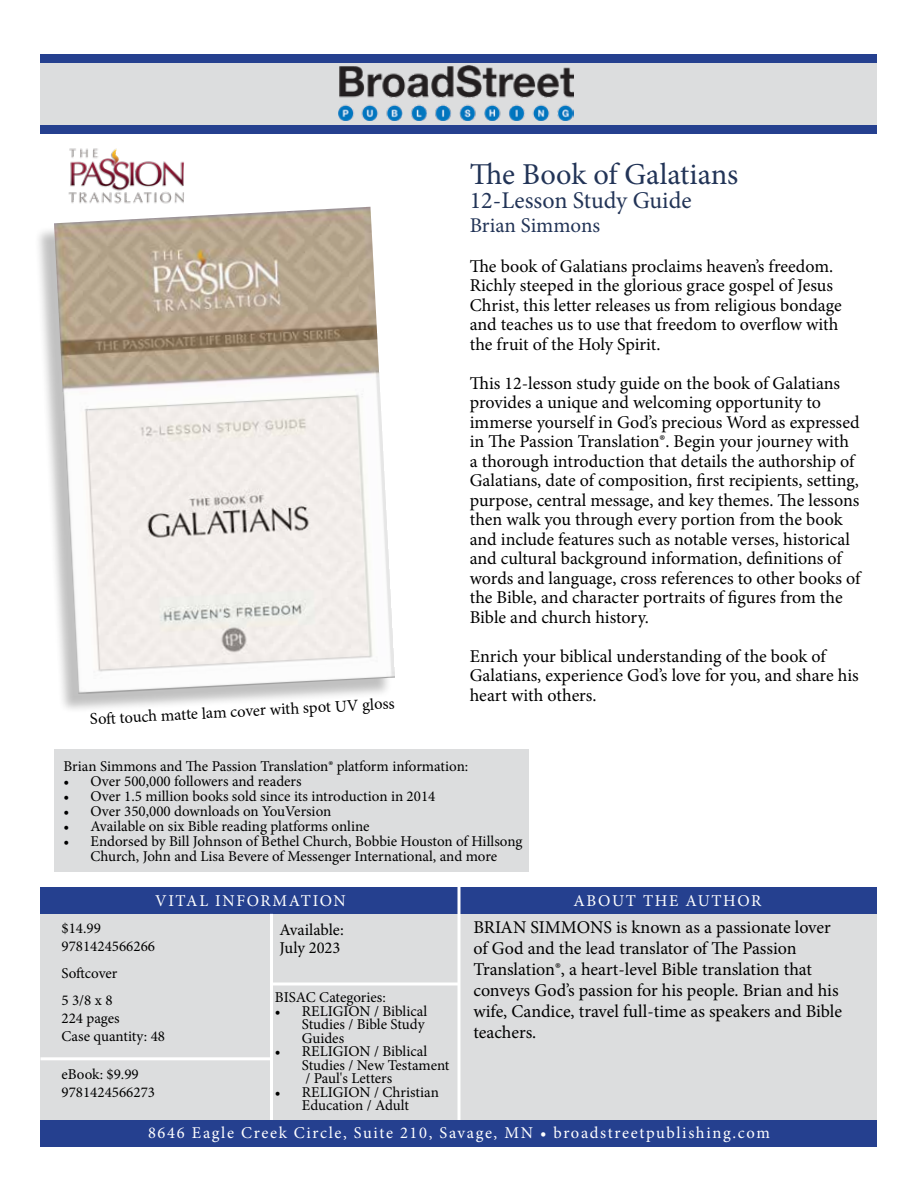
<style>
.page{position:relative;width:918px;height:1188px;background:#fff}
.page>*{position:absolute;margin:0;border:0;box-sizing:border-box;transform-origin:0 0}
.t1{font:30.3px "Minion Pro";color:#223457}
.t2{font:24px "Minion Pro";color:#223457}
.t3{font:21px "Minion Pro";letter-spacing:-.005em;color:#223457}
.t4{font:18px/19.5px "Minion Pro";letter-spacing:-.005em;color:#000}
.t5{font:16.5px "Minion Pro";letter-spacing:.1em;color:#fff}
.t6{font:16.5px/18px "Minion Pro";color:#000}
.t7{font:15px/13.5px "Minion Pro";color:#000}
</style>
<div class="page">
<div style="left:40px;top:887px;width:838px;height:251px;background:#dcddde"></div>
<div style="left:40px;top:887px;width:420px;height:27px;background:#25408f"></div>
<div style="left:460px;top:887px;width:418px;height:27px;background:#25408f"></div>
<hr style="left:270px;top:914px;width:3px;height:212px;background:#fff">
<hr style="left:458px;top:886px;width:2px;height:252px;background:#fff">
<hr style="left:272px;top:982px;width:187px;height:3px;background:#fff">
<hr style="left:40px;top:1057px;width:232px;height:3px;background:#fff">
<div style="left:40px;top:1120px;width:838px;height:28px;background:#25408f"></div>
<div style="left:40px;top:54px;width:838px;height:74px;background:#dcddde"></div>
<div style="left:40px;top:125px;width:838px;height:9px;background:#25408f"></div>
<div style="left:40px;top:54px;width:838px;height:9px;background:#25408f"></div>
<img style="left:339px;top:66px;width:234px;height:55px">
<img style="left:68px;top:148px;width:116px;height:56px">
<div style="left:34px;top:210px;width:358px;height:504px;background:#000;opacity:.25"></div>
<img style="left:54px;top:207px;width:341px;height:487px">
<div style="left:55px;top:750px;width:474px;height:122px;background:#dcddde"></div>
<h1 class="t1" style="left:470px;top:154px;width:270px">The Book of Galatians</h1>
<h2 class="t2" style="left:470px;top:184px;width:223px">12-Lesson Study Guide</h2>
<p class="t3" style="left:470px;top:211px;width:132px">Brian Simmons</p>
<p class="t4" style="left:470px;top:257px;width:373px">The book of Galatians proclaims heaven’s freedom.<br>Richly steeped in the glorious grace gospel of Jesus Christ, this letter releases us from religious bondage and teaches us to use that freedom to overflow with the fruit of the Holy Spirit.</p>
<p class="t4" style="left:470px;top:374px;width:392px">This 12-lesson study guide on the book of Galatians provides a unique and welcoming opportunity to immerse yourself in God’s precious Word as expressed in The Passion Translation®. Begin your journey with a thorough introduction that details the authorship of Galatians, date of composition, first recipients, setting, purpose, central message, and key themes. The lessons then walk you through every portion from the book and include features such as notable verses, historical and cultural background information, definitions of words and language, cross references to other books of the Bible, and character portraits of figures from the Bible and church history.</p>
<p class="t4" style="left:470px;top:646px;width:390px">Enrich your biblical understanding of the book of<br>Galatians, experience God’s love for you, and share his heart with others.</p>
<p class="t6" style="left:90px;top:710px;width:307px;rotate:-3deg">Soft touch matte lam cover with spotUV gloss</p>
<p class="t7" style="left:64px;top:760px;width:406px">Brian Simmons and The Passion Translation® platform information:</p>
<p class="t7" style="left:64px;top:775px;width:240px">• Over 500,000 followers and readers</p>
<p class="t7" style="left:64px;top:790px;width:373px">• Over 1.5 million books sold since its introduction in 2014</p>
<p class="t7" style="left:64px;top:805px;width:269px">• Over 350,000 downloads on YouVersion</p>
<p class="t7" style="left:64px;top:820px;width:308px">• Available on six Bible reading platforms online</p>
<p class="t7" style="left:64px;top:834px;width:461px;line-height:15px;text-align:center">• Endorsed by Bill Johnson of Bethel Church, Bobbie Houston of Hillsong<br>Church, John and Lisa Bevere of Messenger International, and more</p>
<p class="t5" style="left:155px;top:889px;width:192px">VITAL INFORMATION</p>
<p class="t7" style="left:62px;top:919px;width:95px;line-height:18px">$14.99<br>9781424566266</p>
<p class="t7" style="left:62px;top:960px;width:57px;line-height:27px">Softcover<br>5 3/8 x 8</p>
<p class="t7" style="left:62px;top:1009px;width:105px;line-height:18px">224 pages<br>Case quantity: 48</p>
<p class="t7" style="left:62px;top:1065px;width:95px;line-height:18px">eBook: $9.99<br>9781424566273</p>
<p class="t6" style="left:280px;top:921px;width:66px">Available:<br>July 2023</p>
<p class="t7" style="left:275px;top:991px;width:112px">BISAC Categories:</p>
<p class="t7" style="left:302px;top:1004px;width:127px;text-indent:-27px">• RELIGION / Biblical<br>Studies / Bible Study<br>Guides</p>
<p class="t7" style="left:302px;top:1045px;width:149px;text-indent:-27px">• RELIGION / Biblical<br>Studies / New Testament / Paul's Letters</p>
<p class="t7" style="left:275px;top:1085px;width:165px;text-align:center">• RELIGION / Christian<br>Education / Adult</p>
<p class="t5" style="left:574px;top:890px;width:189px">ABOUT THE AUTHOR</p>
<p class="t4" style="left:473px;top:917px;width:370px;line-height:21px">BRIAN SIMMONS is known as a passionate lover of God and the lead translator of The Passion Translation®, a heart-level Bible translation that conveys God’s passion for his people. Brian and his wife, Candice, travel full-time as speakers and Bible teachers.</p>
<p class="t5" style="left:148px;top:1122px;width:623px">8646 Eagle Creek Circle, Suite 210, Savage, MN • broadstreetpublishing.com</p>
</div>
